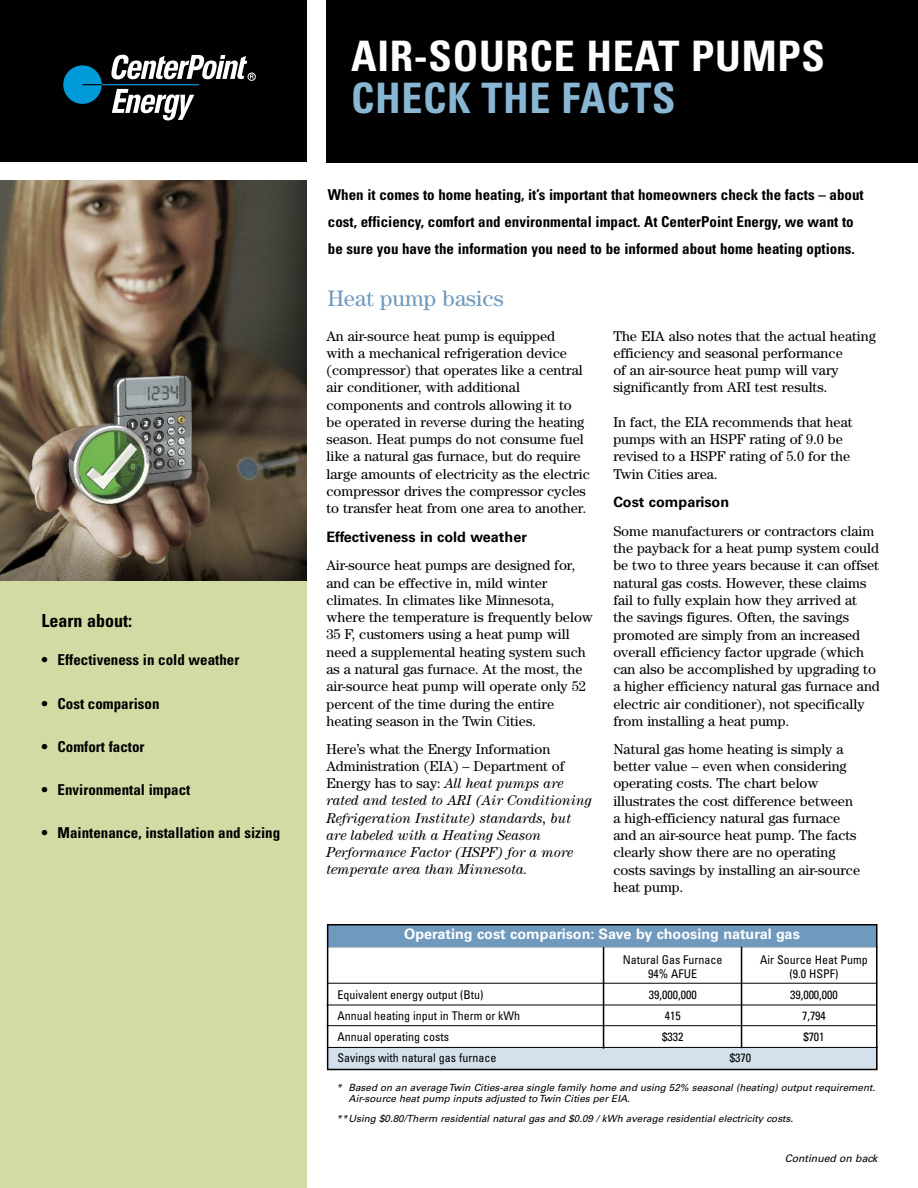
<style>
.page{position:relative;width:918px;height:1188px;background:#fff}
.page>*{position:absolute;margin:0;border:0;box-sizing:border-box;transform-origin:0 0}
.t1{font:700 condensed 42px "Univers";letter-spacing:.02em;color:#fff}
.t2{font:700 condensed 42px "Univers";letter-spacing:.02em;color:#89b6d3}
.t3{font:22.5px "Century";color:#7099be}
.t4{font:700 condensed 18px "Univers";color:#000}
.t5{font:700 condensed 15px/27px "Univers";color:#000}
.t6{font:700 14.4px "Univers";color:#fff}
.t7{font:700 14.4px "Univers";color:#000}
.t8{font:14.25px/17.2px "Century";color:#000}
.t9{font:italic 14.25px/17.2px "Century";color:#000}
.t10{font:condensed 12px/21px "Univers";color:#000;text-align:center}
.t11{font:italic 10.5px "Univers";color:#000}
.t12{font:italic 9.9px/11.4px "Univers";color:#000}
.s1{font-style:normal}
</style>
<div class="page">
<hr style="left:328px;top:946px;width:549px;height:1px;background:#000">
<div style="left:328px;top:924px;width:549px;height:22px;background:#7099be"></div>
<div style="left:0;top:571px;width:306px;height:617px;background:#d1dba3"></div>
<div style="left:326px;top:0;width:592px;height:163px;background:#000"></div>
<div style="left:0;top:0;width:306px;height:162px;background:#000"></div>
<div style="left:63px;top:65px;width:39px;height:39px;background:#009ad9;border-radius:19px"></div>
<div style="left:248px;top:73px;width:8px;height:8px;border:1px solid #fff;border-radius:50%"></div>
<svg style="left:102px;top:55px;width:152px;height:65px"></svg>
<img style="left:0;top:181px;width:306px;height:399px">
<div style="left:328px;top:1047px;width:550px;height:23px;background:#d4e0ec"></div>
<hr style="left:328px;top:983px;width:549px;height:1px;background:#000">
<hr style="left:327px;top:1025px;width:550px;height:1px;background:#000">
<hr style="left:328px;top:1047px;width:550px;height:1px;background:#000">
<hr style="left:327px;top:1005px;width:550px;height:1px;background:#000">
<hr style="left:741px;top:947px;width:1px;height:101px;background:#000">
<hr style="left:603px;top:947px;width:1px;height:102px;background:#000">
<div style="left:327px;top:924px;width:551px;height:146px;border:2px solid #000"></div>
<p class="t4" style="left:42px;top:614px;width:92px">Learn about:</p>
<p class="t5" style="left:42px;top:648px;width:199px">• Effectiveness in cold weather</p>
<p class="t5" style="left:42px;top:691px;width:119px">• Cost comparison</p>
<p class="t5" style="left:42px;top:734px;width:104px">• Comfort factor</p>
<p class="t5" style="left:42px;top:777px;width:150px">• Environmental impact</p>
<p class="t5" style="left:42px;top:821px;width:240px">• Maintenance, installation and sizing</p>
<h1 class="t1" style="left:351px;top:40px;width:475px">AIR-SOURCE HEAT PUMPS</h1>
<h1 class="t2" style="left:351px;top:82px;width:326px">CHECK THE FACTS</h1>
<p class="t5" style="left:328px;top:182px;width:537px">When it comes to home heating, it’s important that homeowners check the facts – about cost, efficiency, comfort and environmental impact. At CenterPoint Energy, we want to be sure you have the information you need to be informed about home heating options.</p>
<h2 class="t3" style="left:328px;top:290px;width:178px">Heat pump basics</h2>
<p class="t8" style="left:326px;top:328px;width:265px">An air-source heat pump is equipped<br>with a mechanical refrigeration device (compressor) that operates like a central air conditioner, with additional components and controls allowing it to be operated in reverse during the heating season. Heat pumps do not consume fuel like a natural gas furnace, but do require large amounts of electricity as the electric compressor drives the compressor cycles to transfer heat from one area to another.</p>
<p class="t7" style="left:326px;top:531px;width:202px">Effectiveness in cold weather</p>
<p class="t8" style="left:326px;top:558px;width:268px">Air-source heat pumps are designed for, and can be effective in, mild winter climates. In climates like Minnesota, where the temperature is frequently below 35 F, customers using a heat pump will need a supplemental heating system such as a natural gas furnace. At the most, the air-source heat pump will operate only 52 percent of the time during the entire heating season in the Twin Cities.</p>
<p class="t9" style="left:326px;top:742px;width:267px"><span class="s1">Here’s what the Energy Information Administration (EIA) – Department of Energy has to say:</span> All heat pumps are rated and tested to ARI (Air Conditioning Refrigeration Institute) standards, but are labeled with a Heating Season Performance Factor (HSPF) for a more temperate area than Minnesota.</p>
<p class="t8" style="left:613px;top:328px;width:264px">The EIA also notes that the actual heating efficiency and seasonal performance<br>of an air-source heat pump will vary significantly from ARI test results.</p>
<p class="t8" style="left:613px;top:415px;width:241px">In fact, the EIA recommends that heat pumps with an HSPF rating of 9.0 be revised to a HSPF rating of 5.0 for the<br>Twin Cities area.</p>
<p class="t7" style="left:613px;top:497px;width:117px">Cost comparison</p>
<p class="t8" style="left:613px;top:524px;width:268px">Some manufacturers or contractors claim the payback for a heat pump system could be two to three years because it can offset natural gas costs. However, these claims fail to fully explain how they arrived at the savings figures. Often, the savings promoted are simply from an increased overall efficiency factor upgrade (which can also be accomplished by upgrading to a higher efficiency natural gas furnace and electric air conditioner), not specifically from installing a heat pump.</p>
<p class="t8" style="left:613px;top:742px;width:248px">Natural gas home heating is simply a better value – even when considering operating costs. The chart below illustrates the cost difference between a high-efficiency natural gas furnace and an air-source heat pump. The facts clearly show there are no operating costs savings by installing an air-source heat pump.</p>
<p class="t6" style="left:404px;top:929px;width:397px">Operating cost comparison: Save by choosing natural gas</p>
<p class="t10" style="left:337px;top:985px;width:184px;text-align:left">Equivalent energy output (Btu)<br>Annual heating input in Therm or kWh<br>Annual operating costs<br>Savings with natural gas furnace</p>
<p class="t10" style="left:623px;top:954px;width:101px;line-height:13.5px">Natural Gas Furnace<br>94% AFUE</p>
<p class="t10" style="left:649px;top:985px;width:49px">39,000,000<br>415<br>$332</p>
<p class="t10" style="left:730px;top:1048px;width:23px">$370</p>
<p class="t10" style="left:760px;top:954px;width:109px;line-height:13.5px">Air Source Heat Pump (9.0 HSPF)</p>
<p class="t10" style="left:790px;top:985px;width:49px">39,000,000<br>7,794 $701</p>
<p class="t12" style="left:349px;top:1083px;width:528px;text-indent:-12px">* Based on an averageTwin Cities-area single family home and using 52% seasonal (heating) output requirement.<br>Air-source heat pump inputs adjusted toTwin Cities per EIA.</p>
<p class="t12" style="left:337px;top:1113px;width:458px">**Using $0.80/Therm residential natural gas and $0.09 / kWh average residential electricity costs.</p>
<p class="t11" style="left:785px;top:1154px;width:94px">Continued on back</p>
</div>
